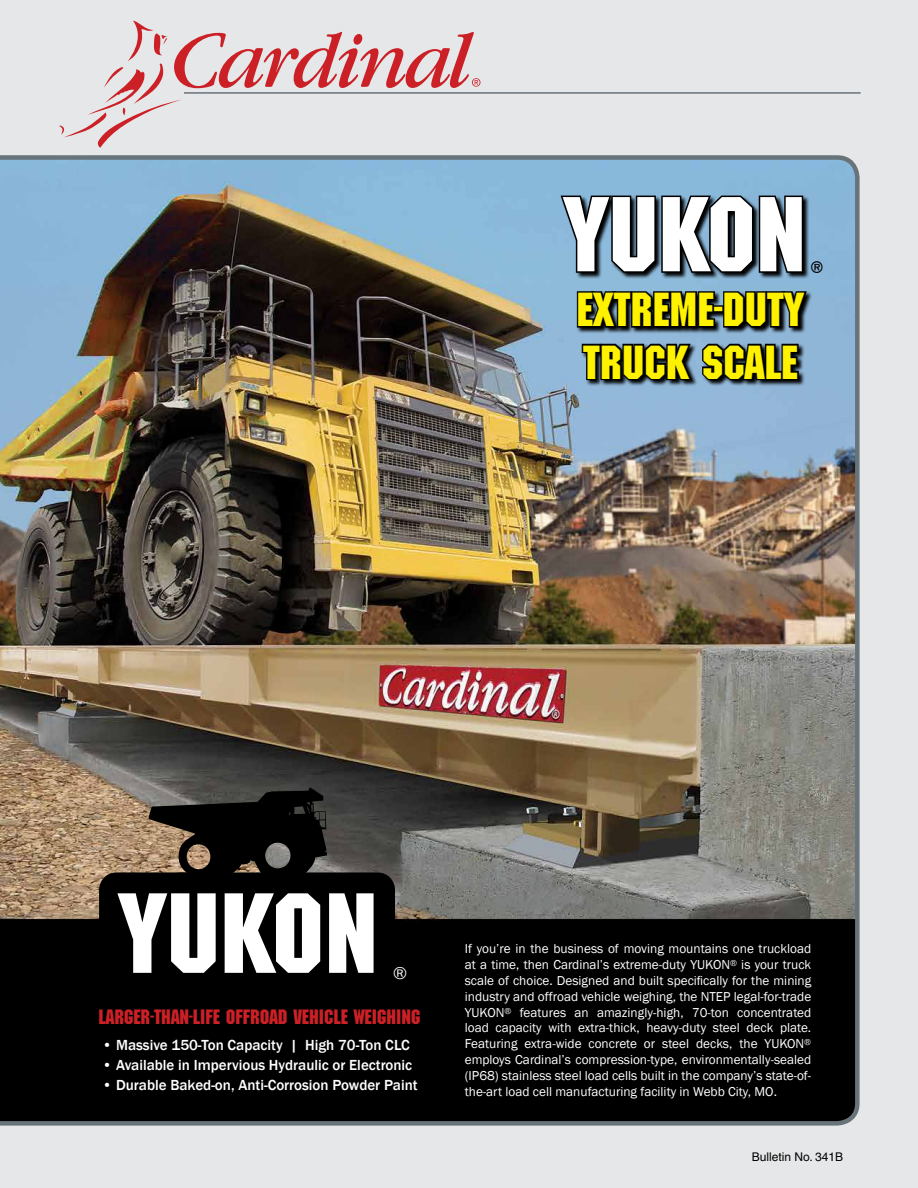
<style>
.page{position:relative;width:918px;height:1188px;background:#e6e7e8}
.page>*{position:absolute;margin:0;border:0;box-sizing:border-box;transform-origin:0 0}
.t1{font:103.5px "Machine";color:#fff}
.t2{font:46.5px/52.5px "Machine";color:#fff200}
.t3{font:20.25px "Machine";color:#cc2027}
.t4{font:18px "Franklin Gothic";color:#fff}
.t5{font:16.5px "Machine";color:#000}
.t6{font:500 15px "Franklin Gothic";color:#fff}
.t7{font:13.35px/15.9px "Franklin Gothic";color:#fff;text-align:justify}
.t8{font:12px "Helvetica";color:#000}
</style>
<div class="page">
<img style="left:0;top:155px;width:860px;height:971px">
<hr style="left:184px;top:92px;width:677px;height:2px;background:#68737a">
<svg style="left:59px;top:21px;width:421px;height:127px;background:#e1cdcf"></svg>
<svg style="left:561px;top:196px;width:249px;height:83px;background:#6788a0"></svg>
<svg style="left:558px;top:193px;width:247px;height:81px;background:#1e2830"></svg>
<div style="left:99px;top:872px;width:296px;height:119px;background:#000;border-radius:17px"></div>
<svg style="left:148px;top:788px;width:179px;height:85px;background:#322d27"></svg>
<svg style="left:117px;top:893px;width:99px;height:80px"></svg>
<svg style="left:225px;top:893px;width:95px;height:80px"></svg>
<svg style="left:329px;top:893px;width:45px;height:80px;background:#d9d9d9"></svg>
<svg style="left:396px;top:983px;width:10px;height:9px"></svg>
<svg style="left:576px;top:291px;width:237px;height:96px;background:#7fa2bf"></svg>
<svg style="left:575px;top:289px;width:233px;height:40px;background:#171e23"></svg>
<svg style="left:580px;top:342px;width:114px;height:40px;background:#1a2127"></svg>
<svg style="left:701px;top:341px;width:99px;height:41px;background:#1a2127"></svg>
<h1 class="t1" style="left:563px;top:175px;width:244px">YUKON</h1>
<p class="t5" style="left:811px;top:258px;width:14px">®</p>
<h2 class="t2" style="left:577px;top:285px;width:229px">EXTREME-DUTY<br>TRUCK SCALE</h2>
<h3 class="t4" style="left:393px;top:962px;width:15px">®</h3>
<h3 class="t3" style="left:99px;top:1005px;width:323px">LARGER-THAN-LIFE OFFROAD VEHICLE WEIGHING</h3>
<p class="t6" style="left:102px;top:1035px;width:309px">• Massive 150-Ton Capacity | High 70-Ton CLC</p>
<p class="t6" style="left:102px;top:1056px;width:311px">• Available in Impervious Hydraulic or Electronic</p>
<p class="t6" style="left:102px;top:1076px;width:317px">• Durable Baked-on, Anti-Corrosion Powder Paint</p>
<p class="t7" style="left:465px;top:941px;width:348px">If you’re in the business of moving mountains one truckload at a time, then Cardinal’s extreme-duty YUKON<sup>®</sup> is your truck scale of choice. Designed and built specifically for the mining industry and offroad vehicle weighing, the NTEP legal-for-trade YUKON<sup>®</sup> features an amazingly-high, 70-ton concentrated load capacity with extra-thick, heavy-duty steel deck plate.<br>Featuring extra-wide concrete or steel decks, the YUKON<sup>® </sup>employs Cardinal’s compression-type, environmentally-sealed (IP68) stainless steel load cells built in the company’s state-of&shy;the-art load cell manufacturing facility in Webb City, MO.</p>
<p class="t8" style="left:752px;top:1150px;width:93px">Bulletin No. 341B</p>
</div>
